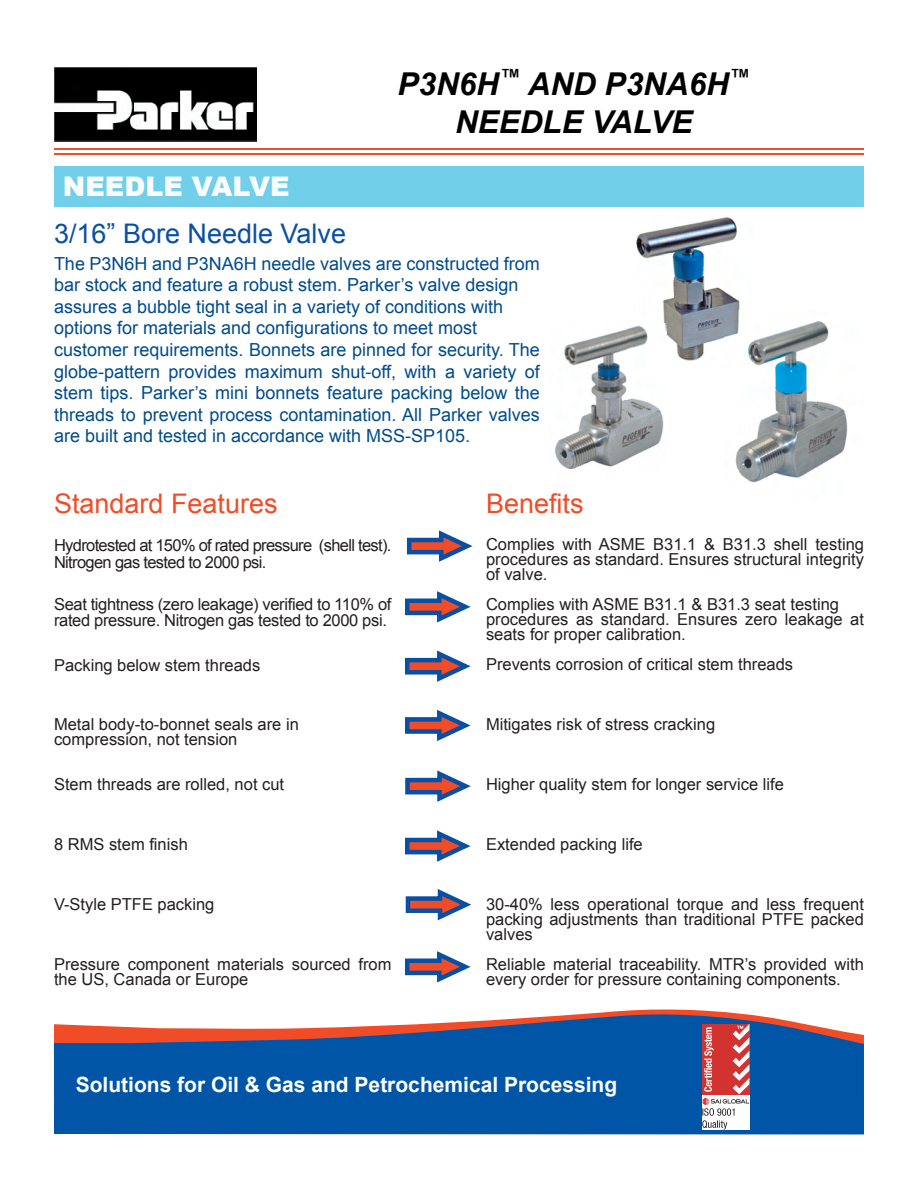
<style>
.page{position:relative;width:918px;height:1188px;background:#fff}
.page>*{position:absolute;margin:0;border:0;box-sizing:border-box;transform-origin:0 0}
.t1{font:italic 700 31.5px/37.8px "Arial";color:#000;text-align:center}
.t2{font:27px "Arial";color:#f04c27}
.t3{font:27px "Arial";color:#094fa3}
.t4{font:900 27px "Arial";color:#fbfcfd}
.t5{font:700 21px "Arial";color:#fff}
.t6{font:18px/21.6px "Arial";color:#004b8c}
.t7{font:16.5px/15px "Arial";color:#231f20}
.t8{font:16.5px/16.5px "Arial";letter-spacing:-.02em;color:#231f20}
.t9{font:16.5px/16.5px "Arial";letter-spacing:-.04em;color:#231f20}
</style>
<div class="page">
<svg style="left:54px;top:1009px;width:810px;height:125px;background:#2f67a7"></svg>
<hr style="left:54px;top:148px;width:810px;height:2px;background:#f04c27">
<hr style="left:54px;top:154px;width:810px;height:1px;background:#f04c27">
<img style="left:735px;top:321px;width:113px;height:162px">
<img style="left:554px;top:327px;width:110px;height:142px">
<div style="left:54px;top:166px;width:810px;height:41px;background:#71cfea"></div>
<svg style="left:406px;top:530px;width:67px;height:32px"></svg>
<svg style="left:405px;top:591px;width:66px;height:32px"></svg>
<svg style="left:405px;top:650px;width:66px;height:32px"></svg>
<svg style="left:405px;top:709px;width:66px;height:32px"></svg>
<svg style="left:405px;top:770px;width:66px;height:32px"></svg>
<svg style="left:405px;top:830px;width:66px;height:32px"></svg>
<svg style="left:405px;top:889px;width:66px;height:32px"></svg>
<svg style="left:405px;top:951px;width:66px;height:32px"></svg>
<img style="left:636px;top:217px;width:104px;height:144px">
<img style="left:724px;top:310px;width:30px;height:58px">
<img style="left:633px;top:323px;width:33px;height:45px">
<svg style="left:702px;top:1024px;width:47px;height:105px"></svg>
<img style="left:55px;top:68px;width:201px;height:73px">
<h2 class="t4" style="left:63px;top:167px;width:228px">NEEDLE VALVE</h2>
<h1 class="t1" style="left:398px;top:66px;width:354px">P3N6H<sup>™</sup> AND P3NA6H<sup>™<br></sup>NEEDLE VALVE</h1>
<h2 class="t3" style="left:54px;top:216px;width:294px">3/16” Bore Needle Valve</h2>
<p class="t6" style="left:54px;top:253px;width:487px">The P3N6H and P3NA6H needle valves are constructed from bar stock and feature a robust stem. Parker’s valve design assures a bubble tight seal in a variety of conditions with options for materials and configurations to meet most customer requirements. Bonnets are pinned for security. The globe-pattern provides maximum shut-off, with a variety of stem tips. Parker’s mini bonnets feature packing below the threads to prevent process contamination. All Parker valves are built and tested in accordance with MSS-SP105.</p>
<h2 class="t2" style="left:54px;top:486px;width:225px">Standard Features</h2>
<h2 class="t2" style="left:486px;top:486px;width:99px">Benefits</h2>
<p class="t9" style="left:54px;top:538px;width:339px">Hydrotested at 150% of rated pressure (shell test).<br>Nitrogen gas tested to 2000 psi.</p>
<p class="t8" style="left:54px;top:596px;width:339px">Seat tightness (zero leakage) verified to 110% of rated pressure. Nitrogen gas tested to 2000 psi.</p>
<p class="t7" style="left:54px;top:658px;width:208px">Packing below stem threads</p>
<p class="t7" style="left:486px;top:537px;width:380px;text-align:justify">Complies with ASME B31.1 &amp; B31.3 shell testing procedures as standard. Ensures structural integrity of valve.</p>
<p class="t7" style="left:486px;top:597px;width:379px">Complies with ASME B31.1 &amp; B31.3 seat testing procedures as standard. Ensures zero leakage at seats for proper calibration.</p>
<p class="t7" style="left:486px;top:657px;width:309px">Prevents corrosion of critical stem threads</p>
<p class="t7" style="left:54px;top:717px;width:246px">Metal body-to-bonnet seals are in compression, not tension</p>
<p class="t7" style="left:54px;top:777px;width:232px">Stem threads are rolled, not cut</p>
<p class="t7" style="left:486px;top:717px;width:231px">Mitigates risk of stress cracking</p>
<p class="t7" style="left:486px;top:777px;width:300px">Higher quality stem for longer service life</p>
<p class="t7" style="left:54px;top:837px;width:135px">8 RMS stem finish</p>
<p class="t7" style="left:486px;top:837px;width:158px">Extended packing life</p>
<p class="t7" style="left:54px;top:897px;width:162px">V-Style PTFE packing</p>
<p class="t7" style="left:54px;top:957px;width:339px">Pressure component materials sourced from the US, Canada or Europe</p>
<p class="t7" style="left:486px;top:897px;width:379px;text-align:justify">30-40% less operational torque and less frequent packing adjustments than traditional PTFE packed valves</p>
<p class="t7" style="left:486px;top:957px;width:379px">Reliable material traceability. MTR’s provided with every order for pressure containing components.</p>
<p class="t5" style="left:76px;top:1070px;width:543px">Solutions for Oil &amp; Gas and Petrochemical Processing</p>
</div>
